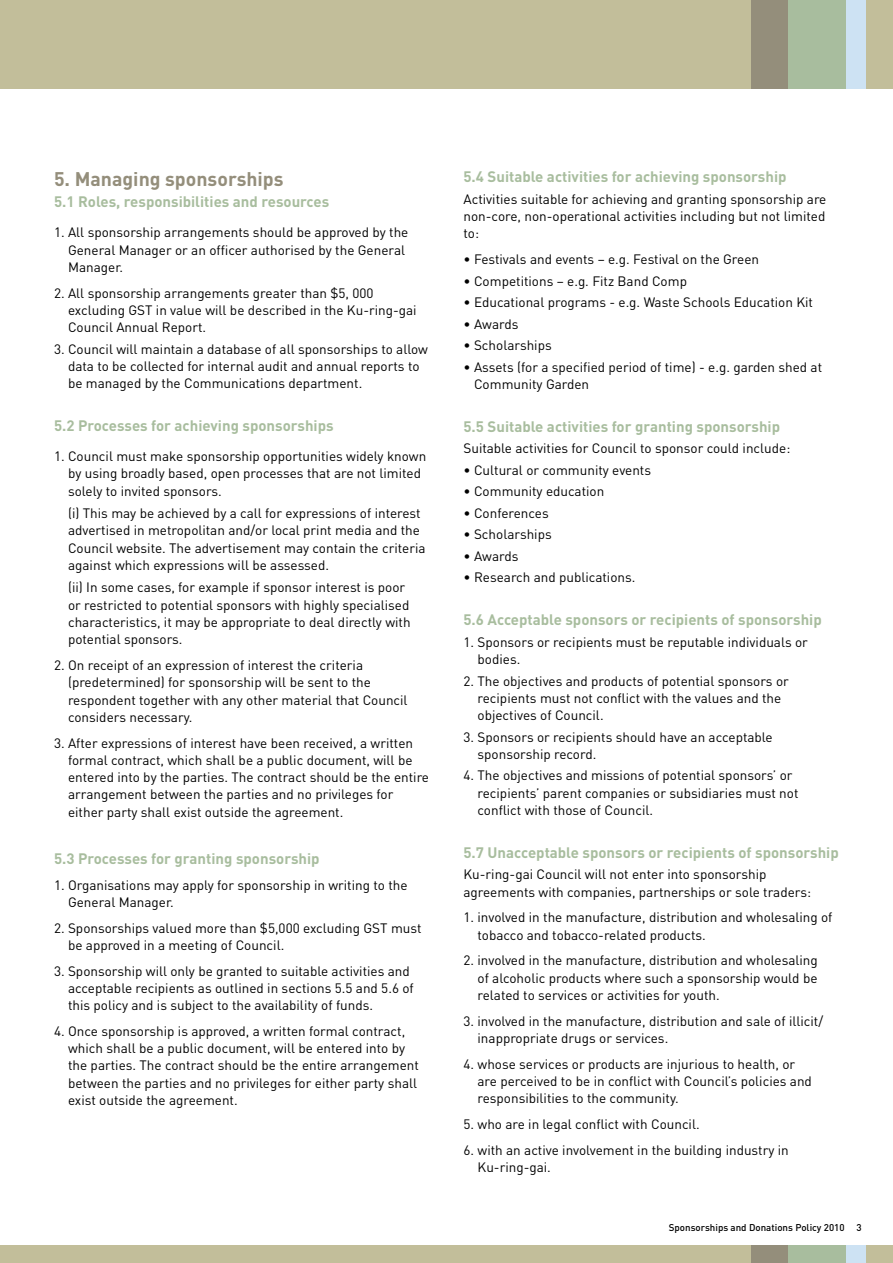
<style>
.page{position:relative;width:893px;height:1263px;background:#fff}
.page>*{position:absolute;margin:0;border:0;box-sizing:border-box;transform-origin:0 0}
.t1{font:700 19.5px "DIN";color:#948e7b}
.t2{font:700 15px "DIN";color:#a8bd9e}
.t3{font:13.5px/17.2px "DIN";color:#000}
.t4{font:500 9.75px "DIN";color:#000}
</style>
<div class="page">
<div style="left:0;top:0;width:893px;height:88px;background:#c2be9a"></div>
<div style="left:788px;top:0;width:59px;height:88px;background:#a8bd9e"></div>
<div style="left:847px;top:0;width:19px;height:88px;background:#cde2f3"></div>
<div style="left:751px;top:0;width:37px;height:88px;background:#948e7b"></div>
<div style="left:0;top:1246px;width:893px;height:17px;background:#c2be9a"></div>
<div style="left:788px;top:1246px;width:59px;height:17px;background:#a8bd9e"></div>
<div style="left:847px;top:1246px;width:19px;height:17px;background:#cde2f3"></div>
<div style="left:751px;top:1246px;width:37px;height:17px;background:#948e7b"></div>
<h1 class="t1" style="left:54px;top:166px;width:231px">5. Managing sponsorships</h1>
<p class="t2" style="left:54px;top:192px;width:277px">5.1 Roles, responsibilities and resources</p>
<p class="t3" style="left:68px;top:224px;width:342px;text-indent:-14px">1. All sponsorship arrangements should be approved by the<br>General Manager or an officer authorised by the General<br>Manager.</p>
<p class="t3" style="left:68px;top:284px;width:350px;text-indent:-14px">2. All sponsorship arrangements greater than $5, 000 excluding GST in value will be described in the Ku-ring-gai<br>Council Annual Report.</p>
<p class="t3" style="left:68px;top:340px;width:361px;text-indent:-14px">3. Council will maintain a database of all sponsorships to allow data to be collected for internal audit and annual reports to be managed by the Communications department.</p>
<p class="t2" style="left:54px;top:416px;width:281px">5.2 Processes for achieving sponsorships</p>
<p class="t3" style="left:68px;top:447px;width:360px;text-indent:-14px">1. Council must make sponsorship opportunities widely known by using broadly based, open processes that are not limited solely to invited sponsors.</p>
<p class="t3" style="left:68px;top:504px;width:359px">(i) This may be achieved by a call for expressions of interest advertised in metropolitan and/or local print media and the Council website. The advertisement may contain the criteria against which expressions will be assessed.</p>
<p class="t3" style="left:68px;top:579px;width:344px">(ii) In some cases, for example if sponsor interest is poor or restricted to potential sponsors with highly specialised characteristics, it may be appropriate to deal directly with potential sponsors.</p>
<p class="t3" style="left:68px;top:656px;width:341px;text-indent:-14px">2. On receipt of an expression of interest the criteria (predetermined) for sponsorship will be sent to the respondent together with any other material that Council considers necessary.</p>
<p class="t3" style="left:68px;top:734px;width:362px;text-indent:-14px">3. After expressions of interest have been received, a written formal contract, which shall be a public document, will be entered into by the parties. The contract should be the entire arrangement between the parties and no privileges for either party shall exist outside the agreement.</p>
<p class="t2" style="left:54px;top:848px;width:267px">5.3 Processes for granting sponsorship</p>
<p class="t3" style="left:68px;top:876px;width:341px;text-indent:-14px">1. Organisations may apply for sponsorship in writing to the<br>General Manager.</p>
<p class="t3" style="left:68px;top:919px;width:355px;text-indent:-14px">2. Sponsorships valued more than $5,000 excluding GST must be approved in a meeting of Council.</p>
<p class="t3" style="left:68px;top:962px;width:347px;text-indent:-14px">3. Sponsorship will only be granted to suitable activities and acceptable recipients as outlined in sections 5.5 and 5.6 of this policy and is subject to the availability of funds.</p>
<p class="t3" style="left:68px;top:1022px;width:352px;text-indent:-14px">4. Once sponsorship is approved, a written formal contract, which shall be a public document, will be entered into by the parties. The contract should be the entire arrangement between the parties and no privileges for either party shall exist outside the agreement.</p>
<p class="t2" style="left:463px;top:167px;width:324px">5.4 Suitable activities for achieving sponsorship</p>
<p class="t3" style="left:463px;top:190px;width:364px;text-align:justify">Activities suitable for achieving and granting sponsorship are non-core, non-operational activities including but not limited to:</p>
<p class="t3" style="left:463px;top:250px;width:297px">• Festivals and events – e.g. Festival on the Green</p>
<p class="t3" style="left:463px;top:272px;width:225px">• Competitions – e.g. Fitz Band Comp</p>
<p class="t3" style="left:463px;top:293px;width:351px">• Educational programs - e.g. Waste Schools Education Kit</p>
<p class="t3" style="left:463px;top:315px;width:56px">• Awards</p>
<p class="t3" style="left:463px;top:336px;width:90px">• Scholarships</p>
<p class="t3" style="left:474px;top:358px;width:350px;text-indent:-11px">• Assets (for a specified period of time) - e.g. garden shed at<br>Community Garden</p>
<p class="t2" style="left:463px;top:417px;width:318px">5.5 Suitable activities for granting sponsorship</p>
<p class="t3" style="left:463px;top:439px;width:328px">Suitable activities for Council to sponsor could include:</p>
<p class="t3" style="left:463px;top:461px;width:189px">• Cultural or community events</p>
<p class="t3" style="left:463px;top:482px;width:142px">• Community education</p>
<p class="t3" style="left:463px;top:504px;width:87px">• Conferences</p>
<p class="t3" style="left:463px;top:525px;width:90px">• Scholarships</p>
<p class="t3" style="left:463px;top:547px;width:56px">• Awards</p>
<p class="t3" style="left:463px;top:568px;width:173px">• Research and publications.</p>
<p class="t2" style="left:463px;top:610px;width:360px">5.6 Acceptable sponsors or recipients of sponsorship</p>
<p class="t3" style="left:478px;top:633px;width:332px;text-indent:-14px">1. Sponsors or recipients must be reputable individuals or bodies.</p>
<p class="t3" style="left:478px;top:672px;width:313px;text-indent:-14px">2. The objectives and products of potential sponsors or recipients must not conflict with the values and the objectives of Council.</p>
<p class="t3" style="left:478px;top:728px;width:297px;text-indent:-14px">3. Sponsors or recipients should have an acceptable sponsorship record.</p>
<p class="t3" style="left:478px;top:766px;width:322px;text-indent:-14px">4. The objectives and missions of potential sponsors’ or recipients’ parent companies or subsidiaries must not conflict with those of Council.</p>
<p class="t2" style="left:463px;top:843px;width:377px">5.7 Unacceptable sponsors or recipients of sponsorship</p>
<p class="t3" style="left:463px;top:865px;width:349px">Ku-ring-gai Council will not enter into sponsorship agreements with companies, partnerships or sole traders:</p>
<p class="t3" style="left:478px;top:908px;width:356px;text-indent:-14px">1. involved in the manufacture, distribution and wholesaling of tobacco and tobacco-related products.</p>
<p class="t3" style="left:478px;top:951px;width:342px;text-align:justify;text-indent:-14px">2. involved in the manufacture, distribution and wholesaling of alcoholic products where such a sponsorship would be related to services or activities for youth.</p>
<p class="t3" style="left:478px;top:1012px;width:347px;text-indent:-14px">3. involved in the manufacture, distribution and sale of illicit/ inappropriate drugs or services.</p>
<p class="t3" style="left:478px;top:1055px;width:336px;text-indent:-14px">4. whose services or products are injurious to health, or are perceived to be in conflict with Council’s policies and responsibilities to the community.</p>
<p class="t3" style="left:463px;top:1115px;width:238px">5. who are in legal conflict with Council.</p>
<p class="t3" style="left:478px;top:1141px;width:313px;text-indent:-14px">6. with an active involvement in the building industry in<br>Ku-ring-gai.</p>
<p class="t4" style="left:669px;top:1221px;width:194px">Sponsorships and Donations Policy 2010 3</p>
</div>
